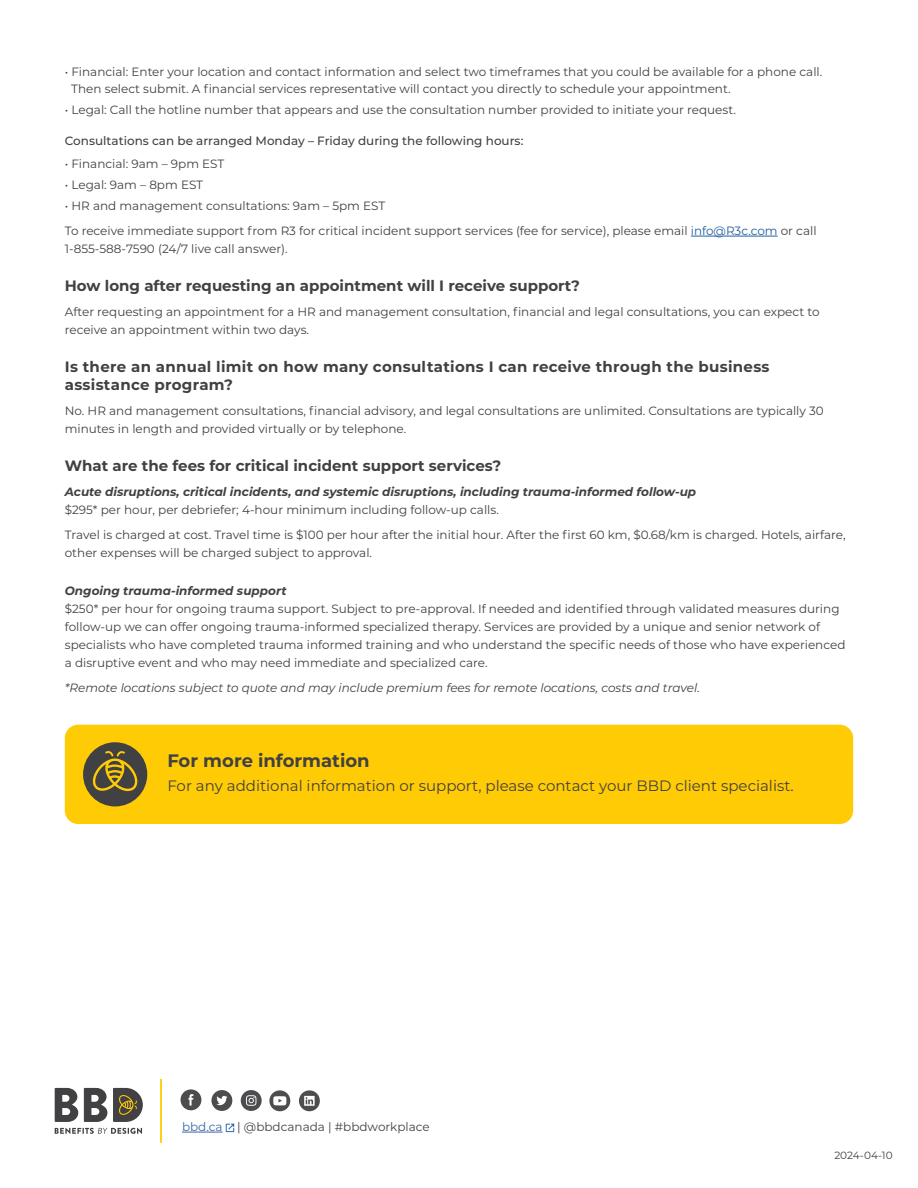
<style>
.page{position:relative;width:918px;height:1188px;background:#fff}
.page>*{position:absolute;margin:0;border:0;box-sizing:border-box;transform-origin:0 0}
.t1{font:700 18px "Montserrat";color:#414042}
.t2{font:700 15px/18px "Montserrat";letter-spacing:.005em;color:#414042}
.t3{font:15px "Montserrat";color:#414042}
.t4{font:12px/18px "Montserrat";color:#414042}
.t5{font:italic 700 12px "Montserrat";color:#414042}
.t6{font:italic 12px "Montserrat";color:#414042}
.t7{font:500 12px "Montserrat";color:#414042}
.t8{font:10.5px "Montserrat";color:#414042}
.s1{color:#215e9e}
.s2{color:#3a68a5}
</style>
<div class="page">
<hr style="left:182px;top:1132px;width:41px;height:1px;background:#3a68a5">
<svg style="left:226px;top:1124px;width:8px;height:8px"></svg>
<hr style="left:160px;top:1079px;width:2px;height:64px;background:#ffcb05">
<div style="left:181px;top:1089px;width:20px;height:21px;background:#4d4d4f;border-radius:50%"></div>
<svg style="left:188px;top:1094px;width:6px;height:12px"></svg>
<div style="left:211px;top:1090px;width:21px;height:21px;background:#4d4d4f;border-radius:50%"></div>
<svg style="left:216px;top:1096px;width:11px;height:9px"></svg>
<svg style="left:269px;top:1090px;width:21px;height:21px"></svg>
<svg style="left:273px;top:1096px;width:13px;height:9px"></svg>
<div style="left:299px;top:1090px;width:21px;height:21px;background:#4d4d4f;border-radius:50%"></div>
<svg style="left:304px;top:1096px;width:11px;height:10px"></svg>
<div style="left:241px;top:1090px;width:21px;height:21px;background:#4d4d4f;border-radius:50%"></div>
<svg style="left:246px;top:1095px;width:10px;height:11px"></svg>
<svg style="left:55px;top:1128px;width:87px;height:6px"></svg>
<svg style="left:55px;top:1088px;width:23px;height:34px"></svg>
<svg style="left:84px;top:1088px;width:23px;height:34px"></svg>
<svg style="left:113px;top:1088px;width:30px;height:34px"></svg>
<div style="left:65px;top:725px;width:788px;height:99px;background:#ffcb05;border-radius:13px"></div>
<div style="left:83px;top:742px;width:64px;height:64px;background:#414042;border-radius:50%"></div>
<svg style="left:92px;top:751px;width:48px;height:40px"></svg>
<hr style="left:691px;top:236px;width:87px;height:1px;background:#215e9e">
<p class="t4" style="left:71px;top:63px;width:753px;line-height:16.5px;text-indent:-6px">• Financial: Enter your location and contact information and select two timeframes that you could be available for a phone call.<br>Then select submit. A financial services representative will contact you directly to schedule your appointment.</p>
<p class="t4" style="left:65px;top:100px;width:673px">• Legal: Call the hotline number that appears and use the consultation number provided to initiate your request.</p>
<p class="t7" style="left:65px;top:133px;width:460px">Consultations can be arranged Monday – Friday during the following hours:</p>
<p class="t4" style="left:65px;top:155px;width:161px">• Financial: 9am – 9pm EST</p>
<p class="t4" style="left:65px;top:176px;width:140px">• Legal: 9am – 8pm EST</p>
<p class="t4" style="left:65px;top:193px;width:753px;line-height:24.8px">• HR and management consultations: 9am – 5pm EST<br>To receive immediate support from R3 for critical incident support services (fee for service), please email <span class="s1">info@R3c.com</span> or call</p>
<p class="t4" style="left:65px;top:239px;width:224px">1-855-588-7590 (24/7 live call answer).</p>
<p class="t2" style="left:65px;top:276px;width:517px">How long after requesting an appointment will I receive support?</p>
<p class="t4" style="left:65px;top:302px;width:756px">After requesting an appointment for a HR and management consultation, financial and legal consultations, you can expect to receive an appointment within two days.</p>
<p class="t2" style="left:65px;top:357px;width:706px">Is there an annual limit on how many consultations I can receive through the business assistance program?</p>
<p class="t4" style="left:65px;top:401px;width:761px">No. HR and management consultations, financial advisory, and legal consultations are unlimited. Consultations are typically 30 minutes in length and provided virtually or by telephone.</p>
<p class="t2" style="left:65px;top:456px;width:438px">What are the fees for critical incident support services?</p>
<p class="t5" style="left:65px;top:483px;width:633px">Acute disruptions, critical incidents, and systemic disruptions, including trauma-informed follow-up</p>
<p class="t4" style="left:65px;top:497px;width:782px;line-height:24.8px">$295* per hour, per debriefer; 4-hour minimum including follow-up calls.<br>Travel is charged at cost. Travel time is $100 per hour after the initial hour. After the first 60 km, $0.68/km is charged. Hotels, airfare,</p>
<p class="t4" style="left:65px;top:543px;width:309px">other expenses will be charged subject to approval.</p>
<p class="t5" style="left:65px;top:582px;width:223px">Ongoing trauma-informed support</p>
<p class="t4" style="left:65px;top:599px;width:782px">$250* per hour for ongoing trauma support. Subject to pre-approval. If needed and identified through validated measures during follow-up we can offer ongoing trauma-informed specialized therapy. Services are provided by a unique and senior network of specialists who have completed trauma informed training and who understand the specific needs of those who have experienced a disruptive event and who may need immediate and specialized care.</p>
<p class="t6" style="left:65px;top:679px;width:637px">*Remote locations subject to quote and may include premium fees for remote locations, costs and travel.</p>
<h1 class="t1" style="left:167px;top:747px;width:204px">For more information</h1>
<p class="t3" style="left:167px;top:776px;width:628px">For any additional information or support, please contact your BBD client specialist.</p>
<p class="t4" style="left:182px;top:1117px;width:249px"><span class="s2">bbd.ca</span> | @bbdcanada | #bbdworkplace</p>
<p class="t8" style="left:834px;top:1148px;width:60px">2024-04-10</p>
</div>
